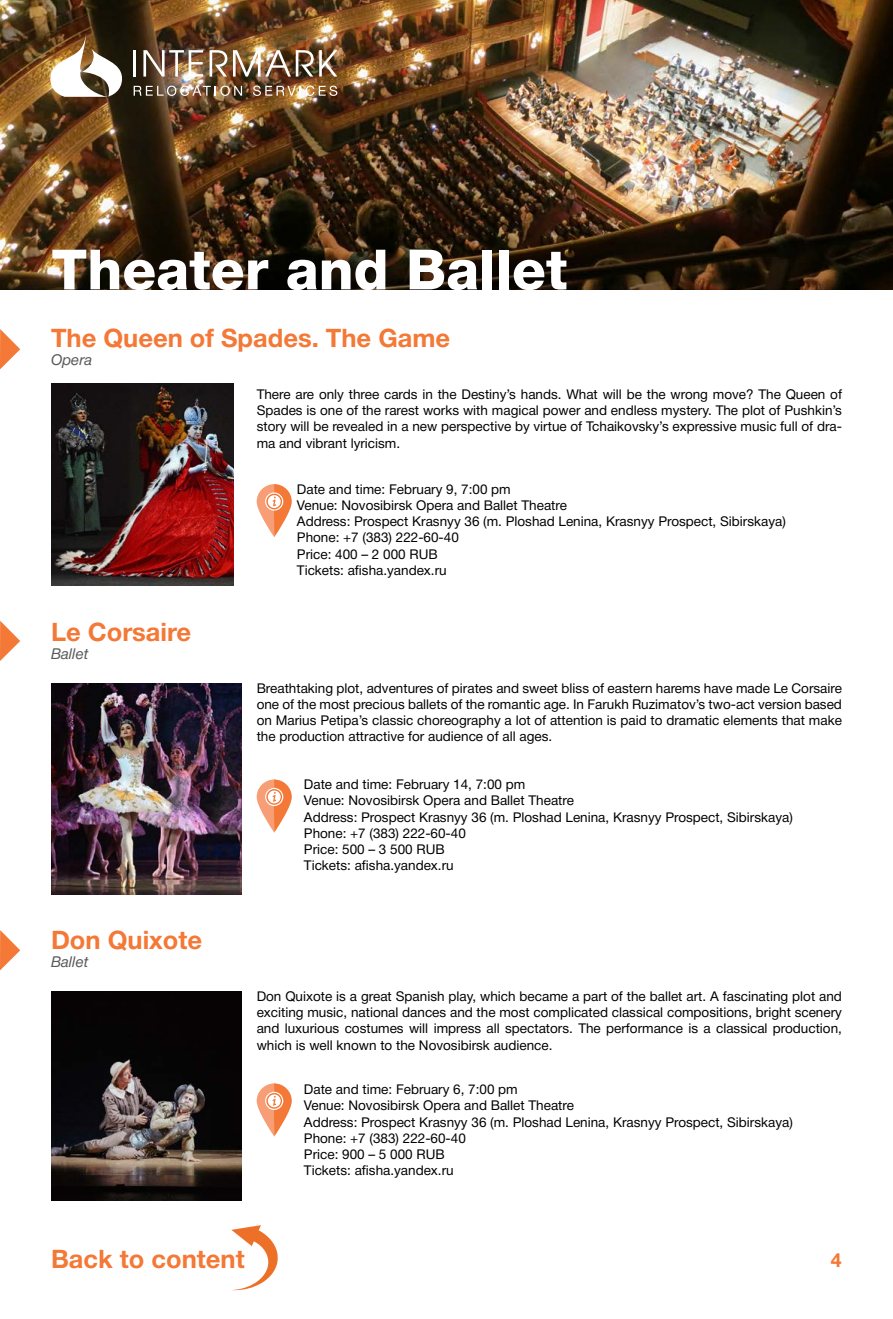
<style>
.page{position:relative;width:893px;height:1319px;background:#fff}
.page>*{position:absolute;margin:0;border:0;box-sizing:border-box;transform-origin:0 0}
.t1{font:800 55.5px "Helvetica Neue LT Std";color:#fff}
.t2{font:700 25.5px "Helvetica Neue Cyr";color:#f47836}
.t3{font:700 19.5px "Helvetica Neue LT Std";color:#f47836}
.t4{font:italic 15px "Helvetica Neue Cyr";color:#58595b}
.t5{font:13.5px/16.2px "Helvetica Neue Cyr";color:#000;text-align:justify}
</style>
<div class="page">
<img style="left:51px;top:683px;width:190px;height:211px">
<img style="left:51px;top:991px;width:190px;height:209px">
<svg style="left:257px;top:484px;width:35px;height:53px"></svg>
<svg style="left:257px;top:779px;width:35px;height:53px"></svg>
<svg style="left:257px;top:1083px;width:35px;height:53px"></svg>
<svg style="left:0;top:329px;width:20px;height:40px"></svg>
<svg style="left:0;top:621px;width:20px;height:40px"></svg>
<svg style="left:0;top:930px;width:20px;height:40px"></svg>
<img style="left:51px;top:383px;width:183px;height:202px">
<svg style="left:231px;top:1225px;width:47px;height:64px"></svg>
<img style="left:1px;top:0;width:891px;height:289px">
<img style="left:50px;top:32px;width:73px;height:65px">
<hr style="left:134px;top:50px;width:2px;height:27px;background:#fff">
<svg style="left:143px;top:50px;width:60px;height:27px"></svg>
<svg style="left:210px;top:50px;width:17px;height:27px"></svg>
<img style="left:233px;top:50px;width:104px;height:27px">
<svg style="left:134px;top:86px;width:108px;height:10px"></svg>
<svg style="left:253px;top:86px;width:84px;height:10px"></svg>
<h1 class="t1" style="left:51px;top:236px;width:518px">Theater and Ballet</h1>
<h2 class="t2" style="left:51px;top:324px;width:401px">The Queen of Spades. The Game</h2>
<p class="t4" style="left:51px;top:352px;width:43px">Opera</p>
<p class="t5" style="left:257px;top:386px;width:587px">There are only three cards in the Destiny’s hands. What will be the wrong move? The Queen of Spades is one of the rarest works with magical power and endless mystery. The plot of Pushkin’s story will be revealed in a new perspective by virtue of Tchaikovsky’s expressive music full of dra&shy;ma and vibrant lyricism.</p>
<h2 class="t2" style="left:51px;top:618px;width:142px">Le Corsaire</h2>
<p class="t4" style="left:51px;top:645px;width:39px">Ballet</p>
<h2 class="t2" style="left:51px;top:926px;width:153px">Don Quixote</h2>
<p class="t4" style="left:51px;top:953px;width:39px">Ballet</p>
<p class="t5" style="left:297px;top:481px;width:490px;text-align:left">Date and time: February 9, 7:00 pm<br>Venue: Novosibirsk Opera and Ballet Theatre<br>Address: Prospect Krasnyy 36 (m. Ploshad Lenina, Krasnyy Prospect, Sibirskaya)<br>Phone: +7 (383) 222-60-40<br>Price: 400 – 2 000 RUB<br>Tickets: afisha.yandex.ru</p>
<p class="t5" style="left:257px;top:680px;width:587px">Breathtaking plot, adventures of pirates and sweet bliss of eastern harems have made Le Corsaire one of the most precious ballets of the romantic age. In Farukh Ruzimatov’s two-act version based on Marius Petipa’s classic choreography a lot of attention is paid to dramatic elements that make the production attractive for audience of all ages.</p>
<p class="t5" style="left:304px;top:776px;width:490px;text-align:left">Date and time: February 14, 7:00 pm<br>Venue: Novosibirsk Opera and Ballet Theatre<br>Address: Prospect Krasnyy 36 (m. Ploshad Lenina, Krasnyy Prospect, Sibirskaya)<br>Phone: +7 (383) 222-60-40<br>Price: 500 – 3 500 RUB<br>Tickets: afisha.yandex.ru</p>
<p class="t5" style="left:257px;top:988px;width:587px">Don Quixote is a great Spanish play, which became a part of the ballet art. A fascinating plot and exciting music, national dances and the most complicated classical compositions, bright scenery and luxurious costumes will impress all spectators. The performance is a classical production, which is well known to the Novosibirsk audience.</p>
<p class="t5" style="left:304px;top:1081px;width:490px;text-align:left">Date and time: February 6, 7:00 pm<br>Venue: Novosibirsk Opera and Ballet Theatre<br>Address: Prospect Krasnyy 36 (m. Ploshad Lenina, Krasnyy Prospect, Sibirskaya)<br>Phone: +7 (383) 222-60-40<br>Price: 900 – 5 000 RUB<br>Tickets: afisha.yandex.ru</p>
<h2 class="t2" style="left:51px;top:1245px;width:195px">Back to content</h2>
<h3 class="t3" style="left:831px;top:1247px;width:12px">4</h3>
</div>
